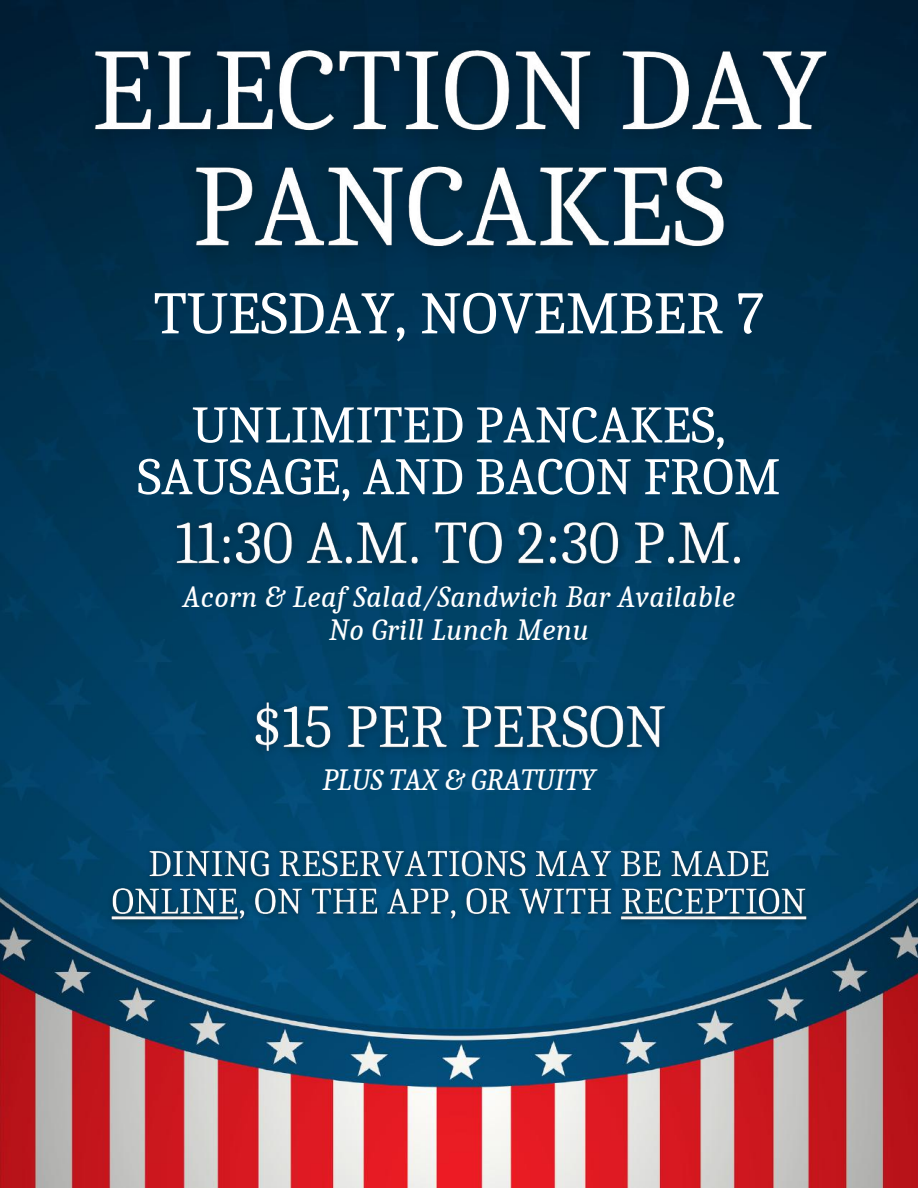
<style>
.page{position:relative;width:918px;height:1188px;background:#fff}
.page>*{position:absolute;margin:0;border:0;box-sizing:border-box;transform-origin:0 0}
.t1{font:60px "Caladea";color:#fff}
.t2{font:52.5px/51.8px "Caladea";color:#fff;text-align:center}
.t3{font:italic 30px/32.7px "Caladea";letter-spacing:.02em;color:#fff;text-align:center}
.t4{font:italic 30px "Caladea";color:#fff}
</style>
<div class="page">
<img style="left:0;top:0;width:918px;height:1188px">
<img style="left:66px;top:24px;width:793px;height:259px">
<img style="left:240px;top:688px;width:441px;height:80px">
<img style="left:161px;top:508px;width:595px;height:73px">
<img style="left:103px;top:842px;width:712px;height:88px">
<h1 class="t1" style="left:154px;top:279px;width:612px">TUESDAY, NOVEMBER 7</h1>
<h2 class="t2" style="left:138px;top:400px;width:644px">UNLIMITED PANCAKES,<br>SAUSAGE, AND BACON FROM</h2>
<p class="t3" style="left:183px;top:581px;width:554px">Acorn &amp; Leaf Salad/Sandwich Bar Available<br>No Grill Lunch Menu</p>
<p class="t4" style="left:322px;top:763px;width:275px">PLUS TAX &amp; GRATUITY</p>
</div>
